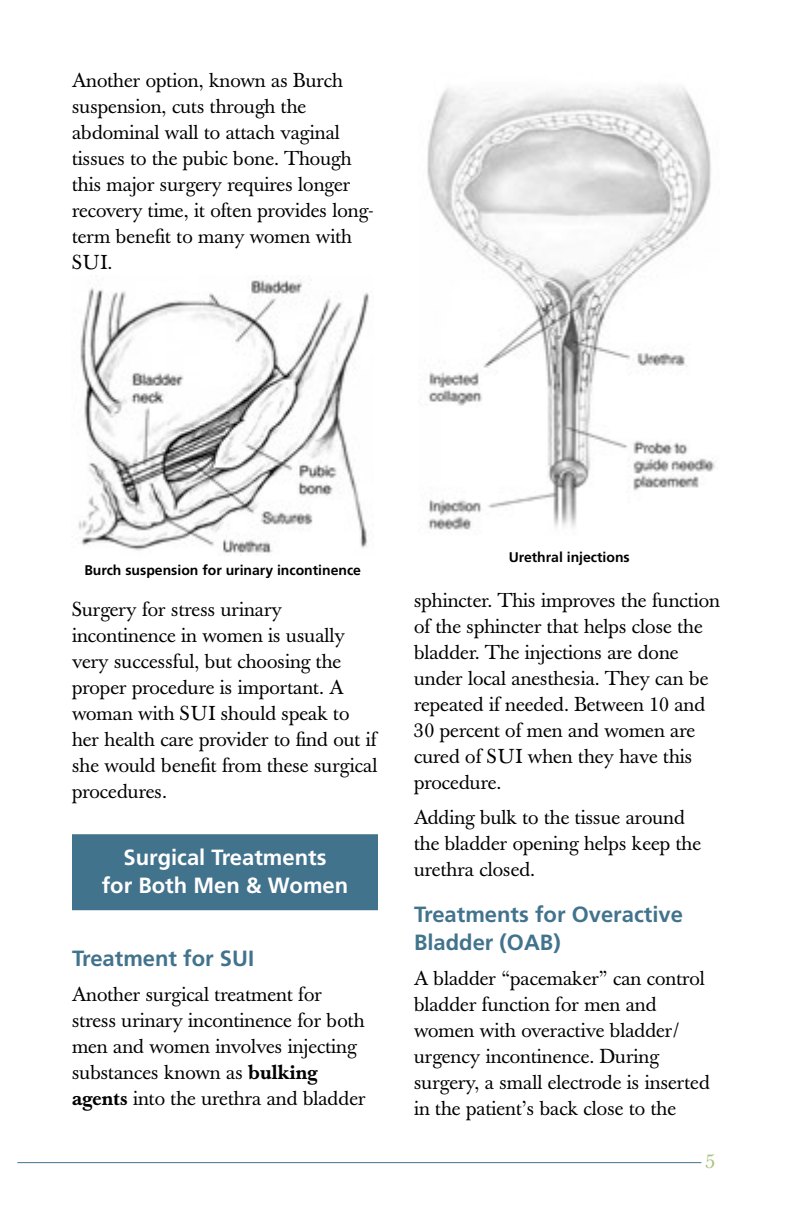
<style>
.page{position:relative;width:792px;height:1224px;background:#fff}
.page>*{position:absolute;margin:0;border:0;box-sizing:border-box;transform-origin:0 0}
.t1{font:700 22px/28px "Frutiger LT Pro";color:#42738d}
.t2{font:700 22px/28px "Frutiger LT Pro";color:#fff;text-align:center}
.t3{font:20px/26px "Baskerville";color:#000}
.t4{font:20px "Baskerville";color:#acc37e}
.t5{font:700 14px "Frutiger LT Pro";color:#000}
.s1{font-weight:500}
</style>
<div class="page">
<hr style="left:17px;top:1162px;width:684px;height:1px;background:#42738d">
<div style="left:72px;top:834px;width:306px;height:40px;background:#42738d"></div>
<div style="left:72px;top:866px;width:306px;height:44px;background:#42738d"></div>
<img style="left:78px;top:280px;width:291px;height:273px">
<img style="left:427px;top:87px;width:289px;height:443px">
<p class="t3" style="left:72px;top:68px;width:303px">Another option, known as Burch suspension, cuts through the abdominal wall to attach vaginal tissues to the pubic bone. Though this major surgery requires longer recovery time, it often provides long&shy;term benefit to many women with<br>SUI.</p>
<p class="t5" style="left:84px;top:562px;width:278px">Burch suspension for urinary incontinence</p>
<p class="t3" style="left:72px;top:597px;width:307px">Surgery for stress urinary incontinence in women is usually very successful, but choosing the proper procedure is important. A woman with SUI should speak to her health care provider to find out if she would benefit from these surgical procedures.</p>
<p class="t2" style="left:102px;top:844px;width:248px">Surgical Treatments<br>for Both Men &amp; Women</p>
<p class="t1" style="left:72px;top:945px;width:184px">Treatment for SUI</p>
<p class="t3" style="left:72px;top:982px;width:295px">Another surgical treatment for stress urinary incontinence for both men and women involves injecting substances known as <span class="s1">bulking agents</span> into the urethra and bladder</p>
<p class="t5" style="left:509px;top:549px;width:123px">Urethral injections</p>
<p class="t3" style="left:414px;top:588px;width:307px">sphincter. This improves the function of the sphincter that helps close the bladder. The injections are done under local anesthesia. They can be repeated if needed. Between 10 and<br>30 percent of men and women are cured of SUI when they have this procedure.</p>
<p class="t3" style="left:414px;top:805px;width:289px">Adding bulk to the tissue around the bladder opening helps keep the urethra closed.</p>
<p class="t1" style="left:414px;top:901px;width:271px">Treatments for Overactive<br>Bladder (OAB)</p>
<p class="t3" style="left:414px;top:966px;width:297px">A bladder “pacemaker” can control bladder function for men and women with overactive bladder/ urgency incontinence. During surgery, a small electrode is inserted in the patient’s back close to the</p>
<p class="t4" style="left:705px;top:1149px;width:11px">5</p>
</div>
